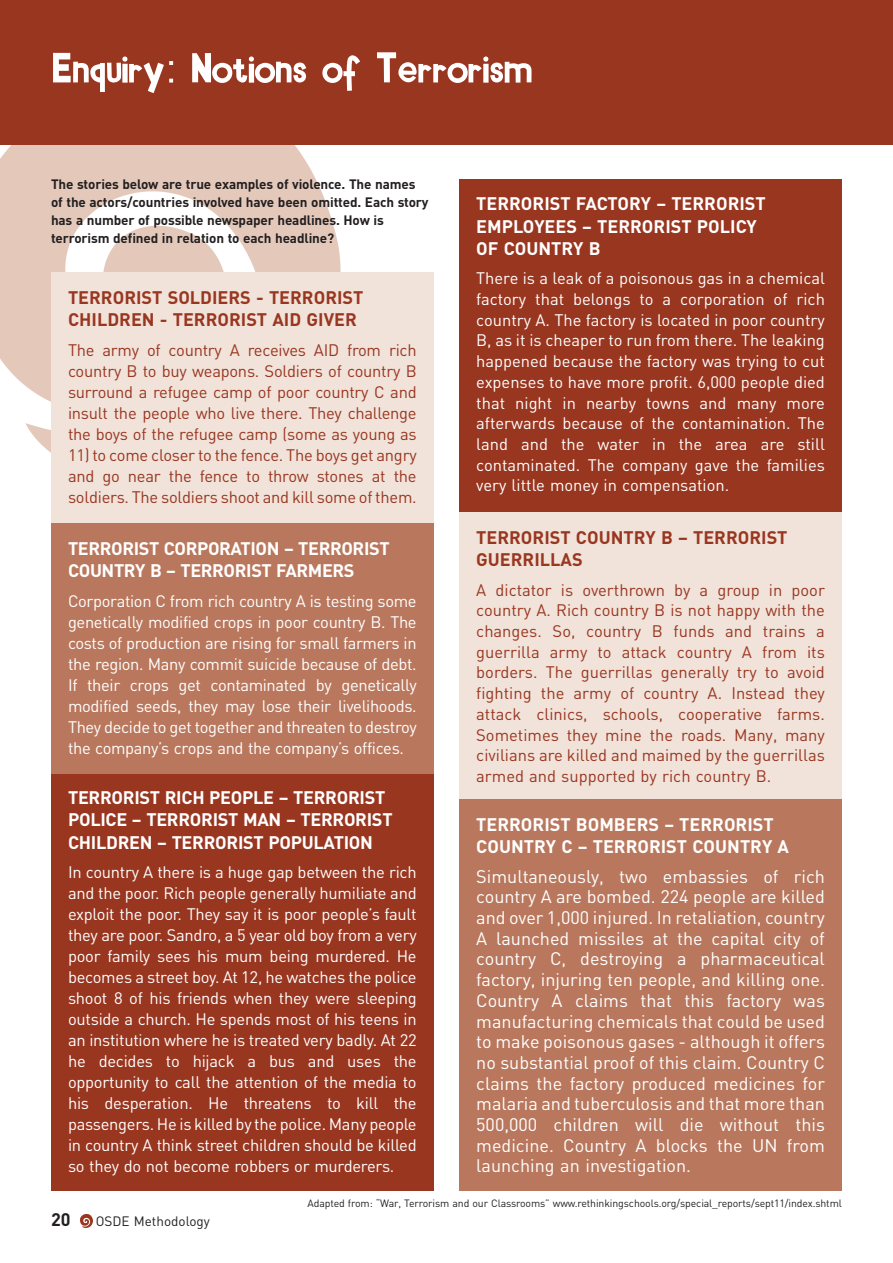
<style>
.page{position:relative;width:893px;height:1263px;background:#fff}
.page>*{position:absolute;margin:0;border:0;box-sizing:border-box;transform-origin:0 0}
.t1{font:18px/20.7px "DIN";color:#fff;text-align:justify}
.t2{font:700 18px/22.5px "DIN";letter-spacing:-.015em;color:#fff}
.t3{font:700 18px/22.5px "DIN";color:#993620}
.t4{font:700 18px "DIN";color:#231f20}
.t5{font:16.5px/21px "DIN";letter-spacing:-.015em;color:#fff;text-align:justify}
.t6{font:16.5px/20.7px "DIN";letter-spacing:-.015em;color:#993620;text-align:justify}
.t7{font:700 13.5px/18px "DIN";letter-spacing:-.01em;color:#231f20}
.t8{font:13.5px "DIN";color:#231f20}
.t9{font:10.5px "DIN";letter-spacing:-.01em;color:#231f20}
</style>
<div class="page">
<img style="left:80px;top:1214px;width:13px;height:14px">
<img style="left:0;top:145px;width:340px;height:308px">
<div style="left:0;top:0;width:893px;height:145px;background:#993620"></div>
<svg style="left:53px;top:52px;width:478px;height:41px"></svg>
<div style="left:51px;top:272px;width:383px;height:251px;background:#f1e3da"></div>
<div style="left:459px;top:179px;width:383px;height:333px;background:#993620"></div>
<div style="left:51px;top:523px;width:383px;height:251px;background:#b9785d"></div>
<div style="left:459px;top:512px;width:383px;height:287px;background:#f1e3da"></div>
<div style="left:459px;top:799px;width:383px;height:392px;background:#b9785d"></div>
<div style="left:51px;top:774px;width:383px;height:417px;background:#993620"></div>
<p class="t7" style="left:51px;top:176px;width:379px">The stories below are true examples of violence. The names of the actors/countries involved have been omitted. Each story has a number of possible newspaper headlines. How is terrorism defined in relation to each headline?</p>
<p class="t3" style="left:68px;top:286px;width:297px">TERRORIST SOLDIERS - TERRORIST<br>CHILDREN - TERRORIST AID GIVER</p>
<p class="t6" style="left:68px;top:339px;width:350px">The army of country A receives AID from rich country B to buy weapons. Soldiers of country B surround a refugee camp of poor country C and insult the people who live there. They challenge the boys of the refugee camp (some as young as</p>
<p class="t6" style="left:68px;top:444px;width:350px">11) to come closer to the fence. The boys get angry and go near the fence to throw stones at the soldiers. The soldiers shoot and kill some of them.</p>
<p class="t2" style="left:476px;top:193px;width:291px">TERRORIST FACTORY – TERRORIST<br>EMPLOYEES – TERRORIST POLICY<br>OF COUNTRY B</p>
<p class="t5" style="left:476px;top:268px;width:350px">There is a leak of a poisonous gas in a chemical factory that belongs to a corporation of rich country A. The factory is located in poor country B, as it is cheaper to run from there. The leaking happened because the factory was trying to cut expenses to have more profit. 6,000 people died that night in nearby towns and many more afterwards because of the contamination. The land and the water in the area are still contaminated. The company gave the families very little money in compensation.</p>
<p class="t3" style="left:476px;top:526px;width:313px">TERRORIST COUNTRY B – TERRORIST<br>GUERRILLAS</p>
<p class="t6" style="left:476px;top:579px;width:350px">A dictator is overthrown by a group in poor country A. Rich country B is not happy with the changes. So, country B funds and trains a guerrilla army to attack country A from its borders. The guerrillas generally try to avoid fighting the army of country A. Instead they attack clinics, schools, cooperative farms.<br>Sometimes they mine the roads. Many, many civilians are killed and maimed by the guerrillas armed and supported by rich country B.</p>
<p class="t2" style="left:476px;top:813px;width:314px">TERRORIST BOMBERS – TERRORIST<br>COUNTRY C – TERRORIST COUNTRY A</p>
<p class="t1" style="left:476px;top:866px;width:350px">Simultaneously, two embassies of rich country A are bombed. 224 people are killed and over 1,000 injured. In retaliation, country A launched missiles at the capital city of country C, destroying a pharmaceutical factory, injuring ten people, and killing one.<br>Country A claims that this factory was manufacturing chemicals that could be used to make poisonous gases - although it offers no substantial proof of this claim. Country C claims the factory produced medicines for malaria and tuberculosis and that more than 500,000 children will die without this medicine. Country A blocks the UN from launching an investigation.</p>
<p class="t2" style="left:68px;top:537px;width:323px">TERRORIST CORPORATION – TERRORIST<br>COUNTRY B – TERRORIST FARMERS</p>
<p class="t5" style="left:68px;top:590px;width:350px">Corporation C from rich country A is testing some genetically modified crops in poor country B. The costs of production are rising for small farmers in the region. Many commit suicide because of debt.<br>If their crops get contaminated by genetically modified seeds, they may lose their livelihoods.<br>They decide to get together and threaten to destroy the company’s crops and the company’s offices.</p>
<p class="t2" style="left:68px;top:786px;width:326px">TERRORIST RICH PEOPLE – TERRORIST<br>POLICE – TERRORIST MAN – TERRORIST<br>CHILDREN – TERRORIST POPULATION</p>
<p class="t5" style="left:68px;top:862px;width:350px">In country A there is a huge gap between the rich and the poor. Rich people generally humiliate and exploit the poor. They say it is poor people’s fault they are poor. Sandro, a 5 year old boy from a very poor family sees his mum being murdered. He becomes a street boy. At 12, he watches the police shoot 8 of his friends when they were sleeping outside a church. He spends most of his teens in an institution where he is treated very badly. At 22 he decides to hijack a bus and uses the opportunity to call the attention of the media to his desperation. He threatens to kill the passengers. He is killed by the police. Many people in country A think street children should be killed so they do not become robbers or murderers.</p>
<p class="t9" style="left:307px;top:1197px;width:536px">Adapted from: “War, Terrorism and our Classrooms” www.rethinkingschools.org/special_reports/sept11/index.shtml</p>
<p class="t4" style="left:51px;top:1210px;width:21px">20</p>
<p class="t8" style="left:96px;top:1214px;width:116px">OSDE Methodology</p>
</div>
